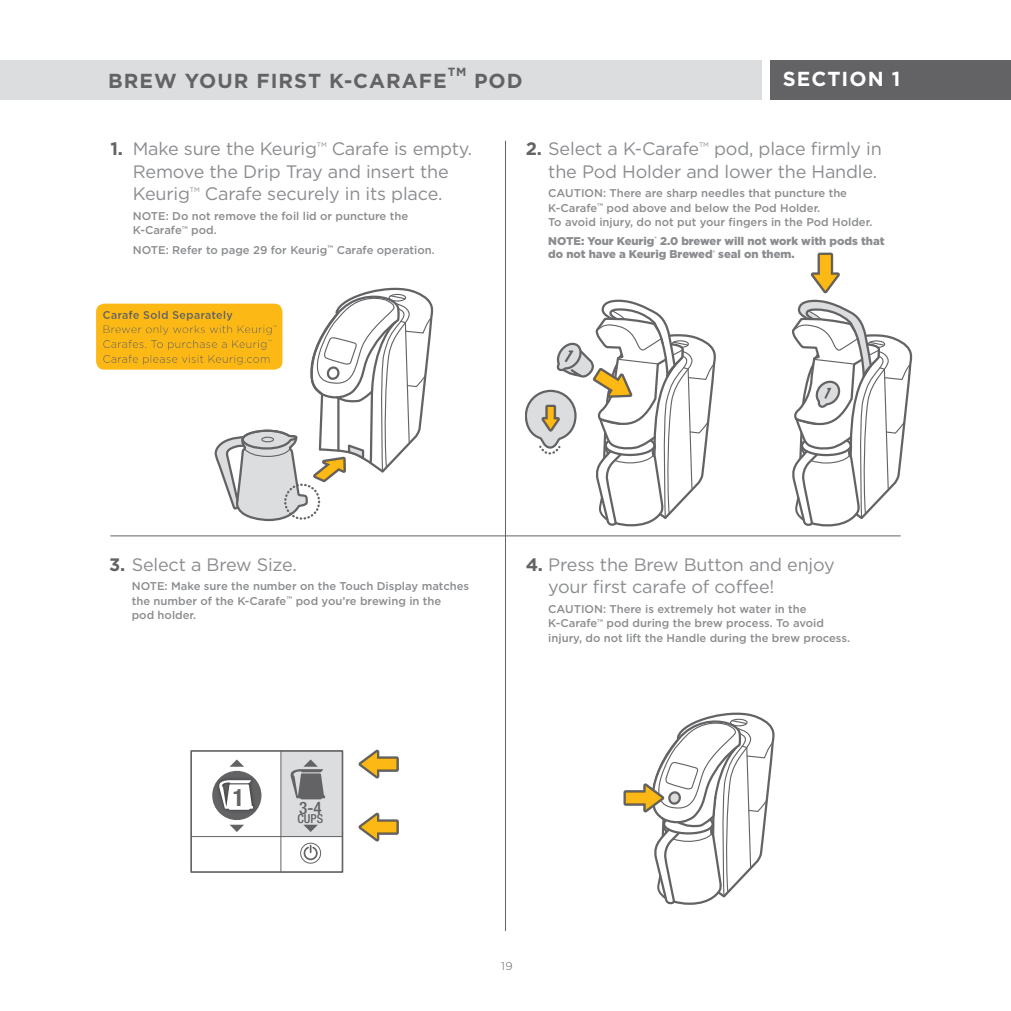
<style>
.page{position:relative;width:1011px;height:1011px;background:#fff}
.page>*{position:absolute;margin:0;border:0;box-sizing:border-box;transform-origin:0 0}
.t1{font:700 condensed 23.85px "Helvetica Neue LT Std";color:#636366}
.t2{font:700 20.25px "Gotham";letter-spacing:.05em;color:#636366}
.t3{font:700 20.25px "Gotham";letter-spacing:.05em;color:#fff}
.t4{font:18px/22.5px "Gotham";letter-spacing:-.01em;color:#8a8c8f}
.t5{font:500 condensed 17.1px "Helvetica Neue LT Std";color:#636366}
.t6{font:500 condensed 12.38px "Helvetica Neue LT Std";color:#636366}
.t7{font:700 11.7px "Gotham";color:#636366}
.t8{font:500 11.25px/14.6px "Gotham";color:#8a8c8f}
.t9{font:11.25px/14.6px "Gotham";color:#636366}
.t10{font:900 11.25px/13.5px "Gotham";color:#8a8c8f}
.t11{font:300 11.25px "Gotham";color:#636366}
.t12{font:6.52px "Gotham";color:#8a8c8f}
.t13{font:500 3.82px "Gotham";color:#8a8c8f}
.s1{font-weight:700;color:#636366}
.s2{font-weight:700}
</style>
<div class="page">
<hr style="left:505px;top:141px;width:1px;height:789px;background:#636366">
<hr style="left:110px;top:535px;width:790px;height:1px;background:#636366">
<div style="left:0;top:60px;width:761px;height:39px;background:#dcdddf"></div>
<div style="left:770px;top:60px;width:240px;height:39px;background:#636366"></div>
<svg style="left:525px;top:299px;width:190px;height:238px"></svg>
<svg style="left:791px;top:252px;width:121px;height:285px"></svg>
<svg style="left:623px;top:716px;width:151px;height:189px"></svg>
<div style="left:281px;top:750px;width:61px;height:86px;background:#dcdddf"></div>
<svg style="left:358px;top:749px;width:41px;height:29px"></svg>
<svg style="left:358px;top:812px;width:41px;height:29px"></svg>
<div style="left:190px;top:750px;width:153px;height:122px;border:2px solid #636366"></div>
<div style="left:300px;top:842px;width:21px;height:21px;border:1px solid #636366;border-radius:50%"></div>
<svg style="left:303px;top:845px;width:15px;height:15px"></svg>
<svg style="left:303px;top:824px;width:15px;height:7px"></svg>
<svg style="left:229px;top:824px;width:15px;height:7px"></svg>
<svg style="left:230px;top:759px;width:14px;height:7px"></svg>
<hr style="left:280px;top:750px;width:1px;height:121px;background:#636366">
<hr style="left:191px;top:836px;width:151px;height:1px;background:#636366">
<svg style="left:290px;top:759px;width:35px;height:40px"></svg>
<svg style="left:212px;top:770px;width:49px;height:50px"></svg>
<img style="left:214px;top:775px;width:44px;height:39px">
<svg style="left:219px;top:780px;width:34px;height:29px"></svg>
<svg style="left:213px;top:287px;width:221px;height:250px"></svg>
<div style="left:96px;top:303px;width:186px;height:66px;background:#fcb814;border-radius:8px"></div>
<p class="t7" style="left:448px;top:65px;width:20px">TM</p>
<h2 class="t2" style="left:108px;top:67px;width:340px">BREW YOUR FIRST K-CARAFE</h2>
<h2 class="t3" style="left:782px;top:66px;width:119px">SECTION 1</h2>
<h2 class="t2" style="left:474px;top:67px;width:50px">POD</h2>
<h3 class="t4" style="left:133px;top:137px;width:341px;text-indent:199px">Carafe is empty.<br>Remove the Drip Tray and insert the<br>Keurig</h3>
<h3 class="t4" style="left:110px;top:137px;width:208px"><span class="s1">1.</span> Make sure the Keurig</h3>
<p class="t12" style="left:317px;top:140px;width:11px">TM</p>
<p class="t12" style="left:190px;top:185px;width:11px">TM</p>
<h3 class="t4" style="left:205px;top:182px;width:239px">Carafe securely in its place.</h3>
<p class="t8" style="left:133px;top:208px;width:277px">NOTE: Do not remove the foil lid or puncture the<br>K-Carafe</p>
<p class="t13" style="left:182px;top:225px;width:7px">TM</p>
<p class="t8" style="left:133px;top:220px;width:196px;line-height:19.6px;text-indent:58px">pod.<br>NOTE: Refer to page 29 for Keurig</p>
<p class="t13" style="left:327px;top:244px;width:7px">TM</p>
<p class="t8" style="left:336px;top:242px;width:100px">Carafe operation.</p>
<p class="t9" style="left:102px;top:307px;width:176px"><span class="s2">Carafe Sold Separately<br></span>Brewer only works with Keurig<sup>™<br></sup>Carafes. To purchase a Keurig<sup>™<br></sup>Carafe please visit Keurig.com</p>
<h3 class="t4" style="left:525px;top:137px;width:175px"><span class="s1">2.</span> Select a K-Carafe</h3>
<p class="t12" style="left:699px;top:140px;width:11px">TM</p>
<h3 class="t4" style="left:548px;top:137px;width:335px;text-align:right">pod, place firmly in<br>the Pod Holder and lower the Handle.</h3>
<p class="t8" style="left:548px;top:186px;width:300px">CAUTION: There are sharp needles that puncture the<br>K-Carafe</p>
<p class="t13" style="left:597px;top:202px;width:7px">TM</p>
<p class="t8" style="left:548px;top:200px;width:325px;text-align:center">pod above and below the Pod Holder.<br>To avoid injury, do not put your fingers in the Pod Holder.</p>
<p class="t10" style="left:548px;top:234px;width:338px">NOTE: Your Keurig<sup>®</sup> 2.0 brewer will not work with pods that do not have a Keurig Brewed<sup>®</sup> seal on them.</p>
<h3 class="t4" style="left:109px;top:552px;width:189px"><span class="s1">3.</span> Select a Brew Size.</h3>
<p class="t8" style="left:132px;top:578px;width:339px">NOTE: Make sure the number on the Touch Display matches the number of the K-Carafe</p>
<p class="t13" style="left:286px;top:595px;width:7px">TM</p>
<p class="t8" style="left:296px;top:593px;width:147px">pod you’re brewing in the</p>
<p class="t8" style="left:132px;top:607px;width:66px">pod holder.</p>
<h3 class="t4" style="left:548px;top:552px;width:288px;text-indent:-22px"><span class="s1">4.</span> Press the Brew Button and enjoy your first carafe of coffee!</h3>
<p class="t8" style="left:548px;top:601px;width:260px">CAUTION: There is extremely hot water in the<br>K-Carafe</p>
<p class="t13" style="left:597px;top:617px;width:7px">TM</p>
<p class="t8" style="left:548px;top:615px;width:303px;text-indent:58px">pod during the brew process. To avoid injury, do not lift the Handle during the brew process.</p>
<h1 class="t1" style="left:233px;top:782px;width:13px">1</h1>
<h3 class="t5" style="left:299px;top:797px;width:24px">3-4</h3>
<p class="t6" style="left:297px;top:811px;width:27px">CUPS</p>
<p class="t11" style="left:501px;top:958px;width:13px">19</p>
</div>
